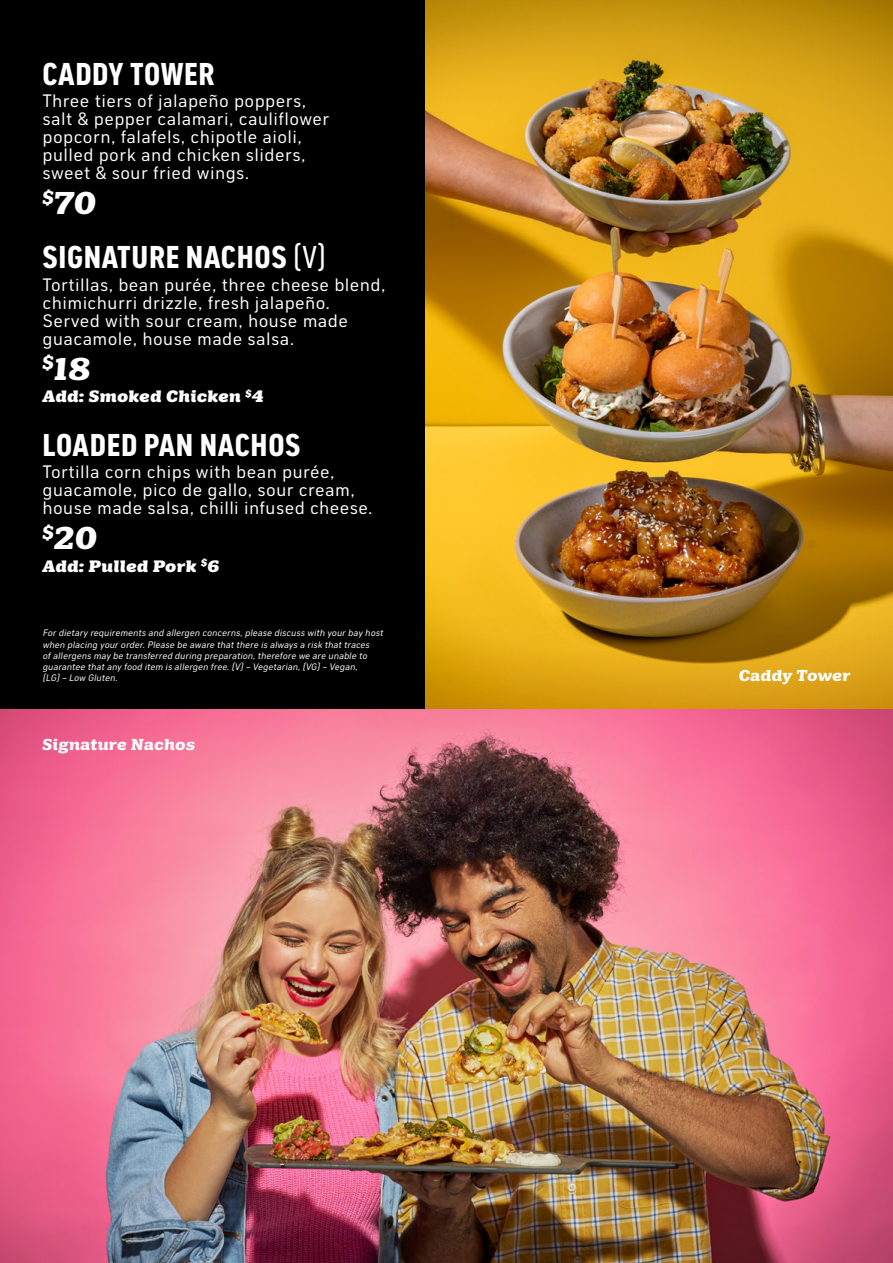
<style>
.page{position:relative;width:893px;height:1263px;background:#fff}
.page>*{position:absolute;margin:0;border:0;box-sizing:border-box;transform-origin:0 0}
.t1{font:700 condensed 31.5px "Shield Sans";letter-spacing:.02em;color:#fff}
.t2{font:italic 700 31.5px "Tee Line";color:#fff}
.t3{font:18px/18px "Shield Sans";letter-spacing:.02em;color:#fff}
.t4{font:italic 800 16.5px "Tee Line";letter-spacing:.02em;color:#fff}
.t5{font:italic 700 15.75px "Tee Line";letter-spacing:.015em;color:#fff}
.t6{font:italic 9.3px/11.2px "Shield Sans";color:#fff}
.s1{font-weight:400}
</style>
<div class="page">
<div style="left:0;top:0;width:425px;height:709px;background:#000"></div>
<img style="left:425px;top:0;width:468px;height:616px">
<svg style="left:425px;top:616px;width:468px;height:93px;background:#c99311"></svg>
<img style="left:0;top:709px;width:893px;height:554px">
<h1 class="t1" style="left:43px;top:55px;width:174px">CADDY TOWER</h1>
<p class="t3" style="left:43px;top:92px;width:288px">Three tiers of jalapeño poppers, salt &amp; pepper calamari, cauliflower popcorn, falafels, chipotle aioli, pulled pork and chicken sliders, sweet &amp; sour fried wings.</p>
<h1 class="t2" style="left:43px;top:186px;width:55px"><sup>$</sup>70</h1>
<h1 class="t1" style="left:43px;top:238px;width:285px">SIGNATURE NACHOS <span class="s1">(V)</span></h1>
<p class="t3" style="left:43px;top:275px;width:345px">Tortillas, bean purée, three cheese blend, chimichurri drizzle, fresh jalapeño.<br>Served with sour cream, house made guacamole, house made salsa.</p>
<h1 class="t2" style="left:43px;top:351px;width:49px"><sup>$</sup>18</h1>
<p class="t4" style="left:43px;top:387px;width:222px">Add: Smoked Chicken <sup>$</sup>4</p>
<h1 class="t1" style="left:43px;top:426px;width:260px">LOADED PAN NACHOS</h1>
<p class="t3" style="left:43px;top:463px;width:332px">Tortilla corn chips with bean purée, guacamole, pico de gallo, sour cream, house made salsa, chilli infused cheese.</p>
<h1 class="t2" style="left:43px;top:520px;width:56px"><sup>$</sup>20</h1>
<p class="t4" style="left:43px;top:556px;width:178px">Add: Pulled Pork <sup>$</sup>6</p>
<p class="t6" style="left:43px;top:627px;width:344px">For dietary requirements and allergen concerns,please discuss with your bay host when placing your order.Please be aware thatthere is always a risk thattraces ofallergens may be transferred during preparation,therefore we are unable to guarantee thatany food item is allergen free.(V)– Vegetarian,(VG)– Vegan, (LG)– Low Gluten.</p>
<p class="t5" style="left:43px;top:736px;width:154px">Signature Nachos</p>
<p class="t5" style="left:739px;top:667px;width:113px">Caddy Tower</p>
</div>
